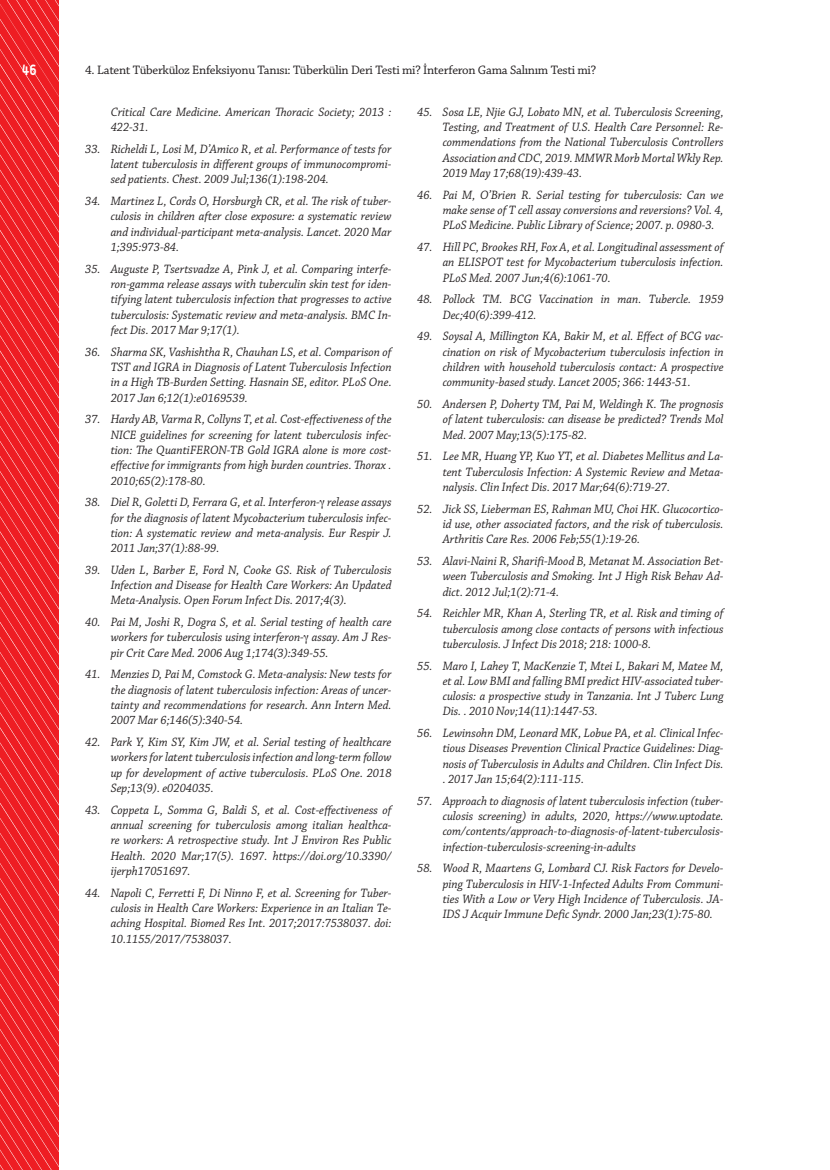
<style>
.page{position:relative;width:830px;height:1170px;background:#fff}
.page>*{position:absolute;margin:0;border:0;box-sizing:border-box;transform-origin:0 0}
.t1{font:700 15px "Alwyn OT";color:#fff;scale:.85 1}
.t2{font:12.9px "Chaparral Pro";letter-spacing:-.02em;color:#231f20}
.t3{font:italic 12.75px/15.3px "Chaparral Pro";color:#231f20;text-align:justify;scale:.95 1}
</style>
<div class="page">
<svg style="left:0;top:0;width:59px;height:1169px;background:#ee292f"></svg>
<p class="t1" style="left:22px;top:61px;width:19px">46</p>
<p class="t2" style="left:85px;top:62px;width:512px">4. Latent Tüberküloz Enfeksiyonu Tanısı: Tüberkülin Deri Testi mi? İnterferon Gama Salınım Testi mi?</p>
<p class="t3" style="left:111px;top:105px;width:297px">Critical Care Medicine. American Thoracic Society; 2013 :<br>422-31.</p>
<p class="t3" style="left:111px;top:142px;width:297px;text-indent:-26px">33. Richeldi L, Losi M, D’Amico R, et al. Performance of tests for latent tuberculosis in different groups of immunocompromi&shy;sed patients. Chest. 2009 Jul;136(1):198-204.</p>
<p class="t3" style="left:111px;top:194px;width:297px;text-indent:-26px">34. Martinez L, Cords O, Horsburgh CR, et al. The risk of tuber&shy;culosis in children after close exposure: a systematic review and individual-participant meta-analysis. Lancet. 2020 Mar 1;395:973-84.</p>
<p class="t3" style="left:111px;top:261px;width:297px;text-indent:-26px">35. Auguste P, Tsertsvadze A, Pink J, et al. Comparing interfe&shy;ron-gamma release assays with tuberculin skin test for iden&shy;tifying latent tuberculosis infection that progresses to active tuberculosis: Systematic review and meta-analysis. BMC In&shy;fect Dis. 2017 Mar 9;17(1).</p>
<p class="t3" style="left:111px;top:344px;width:297px;text-indent:-26px">36. Sharma SK, Vashishtha R, Chauhan LS, et al. Comparison of TST and IGRA in Diagnosis of Latent Tuberculosis Infection in a High TB-Burden Setting. Hasnain SE, editor. PLoS One.<br>2017 Jan 6;12(1):e0169539.</p>
<p class="t3" style="left:111px;top:412px;width:297px;text-indent:-26px">37. Hardy AB, Varma R, Collyns T, et al. Cost-effectiveness of the NICE guidelines for screening for latent tuberculosis infec&shy;tion: The QuantiFERON-TB Gold IGRA alone is more cost&shy;effective for immigrants from high burden countries. Thorax .<br>2010;65(2):178-80.</p>
<p class="t3" style="left:111px;top:495px;width:297px;text-indent:-26px">38. Diel R, Goletti D, Ferrara G, et al. Interferon- release assays for the diagnosis of latent Mycobacterium tuberculosis infec&shy;tion: A systematic review and meta-analysis. Eur Respir J.<br>2011 Jan;37(1):88-99.</p>
<p class="t3" style="left:111px;top:562px;width:297px;text-indent:-26px">39. Uden L, Barber E, Ford N, Cooke GS. Risk of Tuberculosis Infection and Disease for Health Care Workers: An Updated Meta-Analysis. Open Forum Infect Dis. 2017;4(3).</p>
<p class="t3" style="left:111px;top:615px;width:297px;text-indent:-26px">40. Pai M, Joshi R, Dogra S, et al. Serial testing of health care workers for tuberculosis using interferon- assay. Am J Res&shy;pir Crit Care Med. 2006 Aug 1;174(3):349-55.</p>
<p class="t3" style="left:111px;top:667px;width:297px;text-indent:-26px">41. Menzies D, Pai M, Comstock G. Meta-analysis: New tests for the diagnosis of latent tuberculosis infection: Areas of uncer&shy;tainty and recommendations for research. Ann Intern Med.<br>2007 Mar 6;146(5):340-54.</p>
<p class="t3" style="left:111px;top:734px;width:297px;text-indent:-26px">42. Park Y, Kim SY, Kim JW, et al. Serial testing of healthcare workers for latent tuberculosis infection and long-term follow up for development of active tuberculosis. PLoS One. 2018<br>Sep;13(9). e0204035.</p>
<p class="t3" style="left:111px;top:802px;width:297px;text-indent:-26px">43. Coppeta L, Somma G, Baldi S, et al. Cost-effectiveness of annual screening for tuberculosis among italian healthca&shy;re workers: A retrospective study. Int J Environ Res Public Health. 2020 Mar;17(5). 1697. https://doi.org/10.3390/ ijerph17051697.</p>
<p class="t3" style="left:111px;top:885px;width:297px;text-indent:-26px">44. Napoli C, Ferretti F, Di Ninno F, et al. Screening for Tuber&shy;culosis in Health Care Workers: Experience in an Italian Te&shy;aching Hospital. Biomed Res Int. 2017;2017:7538037. doi:<br>10.1155/2017/7538037.</p>
<p class="t3" style="left:442px;top:105px;width:297px;text-indent:-26px">45. Sosa LE, Njie GJ, Lobato MN, et al. Tuberculosis Screening, Testing, and Treatment of U.S. Health Care Personnel: Re&shy;commendations from the National Tuberculosis Controllers Association and CDC, 2019. MMWR Morb Mortal Wkly Rep.<br>2019 May 17;68(19):439-43.</p>
<p class="t3" style="left:442px;top:187px;width:297px;text-indent:-26px">46. Pai M, O’Brien R. Serial testing for tuberculosis: Can we make sense of T cell assay conversions and reversions? Vol. 4, PLoS Medicine. Public Library of Science; 2007. p. 0980-3.</p>
<p class="t3" style="left:442px;top:240px;width:297px;text-indent:-26px">47. Hill PC, Brookes RH, Fox A, et al. Longitudinal assessment of an ELISPOT test for Mycobacterium tuberculosis infection.<br>PLoS Med. 2007 Jun;4(6):1061-70.</p>
<p class="t3" style="left:442px;top:292px;width:297px;text-indent:-26px">48. Pollock TM. BCG Vaccination in man. Tubercle. 1959<br>Dec;40(6):399-412.</p>
<p class="t3" style="left:442px;top:329px;width:297px;text-indent:-26px">49. Soysal A, Millington KA, Bakir M, et al. Effect of BCG vac&shy;cination on risk of Mycobacterium tuberculosis infection in children with household tuberculosis contact: A prospective community-based study. Lancet 2005; 366: 1443-51.</p>
<p class="t3" style="left:442px;top:397px;width:297px;text-indent:-26px">50. Andersen P, Doherty TM, Pai M, Weldingh K. The prognosis of latent tuberculosis: can disease be predicted? Trends Mol Med. 2007 May;13(5):175-82.</p>
<p class="t3" style="left:442px;top:449px;width:297px;text-indent:-26px">51. Lee MR, Huang YP, Kuo YT, et al. Diabetes Mellitus and La&shy;tent Tuberculosis Infection: A Systemic Review and Metaa&shy;nalysis. Clin Infect Dis. 2017 Mar;64(6):719-27.</p>
<p class="t3" style="left:442px;top:501px;width:297px;text-indent:-26px">52. Jick SS, Lieberman ES, Rahman MU, Choi HK. Glucocortico&shy;id use, other associated factors, and the risk of tuberculosis.<br>Arthritis Care Res. 2006 Feb;55(1):19-26.</p>
<p class="t3" style="left:442px;top:553px;width:297px;text-indent:-26px">53. Alavi-Naini R, Sharifi-Mood B, Metanat M. Association Bet&shy;ween Tuberculosis and Smoking. Int J High Risk Behav Ad&shy;dict. 2012 Jul;1(2):71-4.</p>
<p class="t3" style="left:442px;top:606px;width:297px;text-indent:-26px">54. Reichler MR, Khan A, Sterling TR, et al. Risk and timing of tuberculosis among close contacts of persons with infectious tuberculosis. J Infect Dis 2018; 218: 1000-8.</p>
<p class="t3" style="left:442px;top:658px;width:297px;text-indent:-26px">55. Maro I, Lahey T, MacKenzie T, Mtei L, Bakari M, Matee M, et al. Low BMI and falling BMI predict HIV-associated tuber&shy;culosis: a prospective study in Tanzania. Int J Tuberc Lung Dis. . 2010 Nov;14(11):1447-53.</p>
<p class="t3" style="left:442px;top:726px;width:297px;text-indent:-26px">56. Lewinsohn DM, Leonard MK, Lobue PA, et al. Clinical Infec&shy;tious Diseases Prevention Clinical Practice Guidelines: Diag&shy;nosis of Tuberculosis in Adults and Children. Clin Infect Dis. . 2017 Jan 15;64(2):111-115.</p>
<p class="t3" style="left:442px;top:793px;width:297px;text-indent:-26px">57. Approach to diagnosis of latent tuberculosis infection (tuber&shy;culosis screening) in adults, 2020, https://www.uptodate. com/contents/approach-to-diagnosis-of-latent-tuberculosis&shy;infection-tuberculosis-screening-in-adults</p>
<p class="t3" style="left:442px;top:861px;width:297px;text-indent:-26px">58. Wood R, Maartens G, Lombard CJ. Risk Factors for Develo&shy;ping Tuberculosis in HIV-1-Infected Adults From Communi&shy;ties With a Low or Very High Incidence of Tuberculosis. JA-IDS J Acquir Immune Defic Syndr. 2000 Jan;23(1):75-80.</p>
</div>
